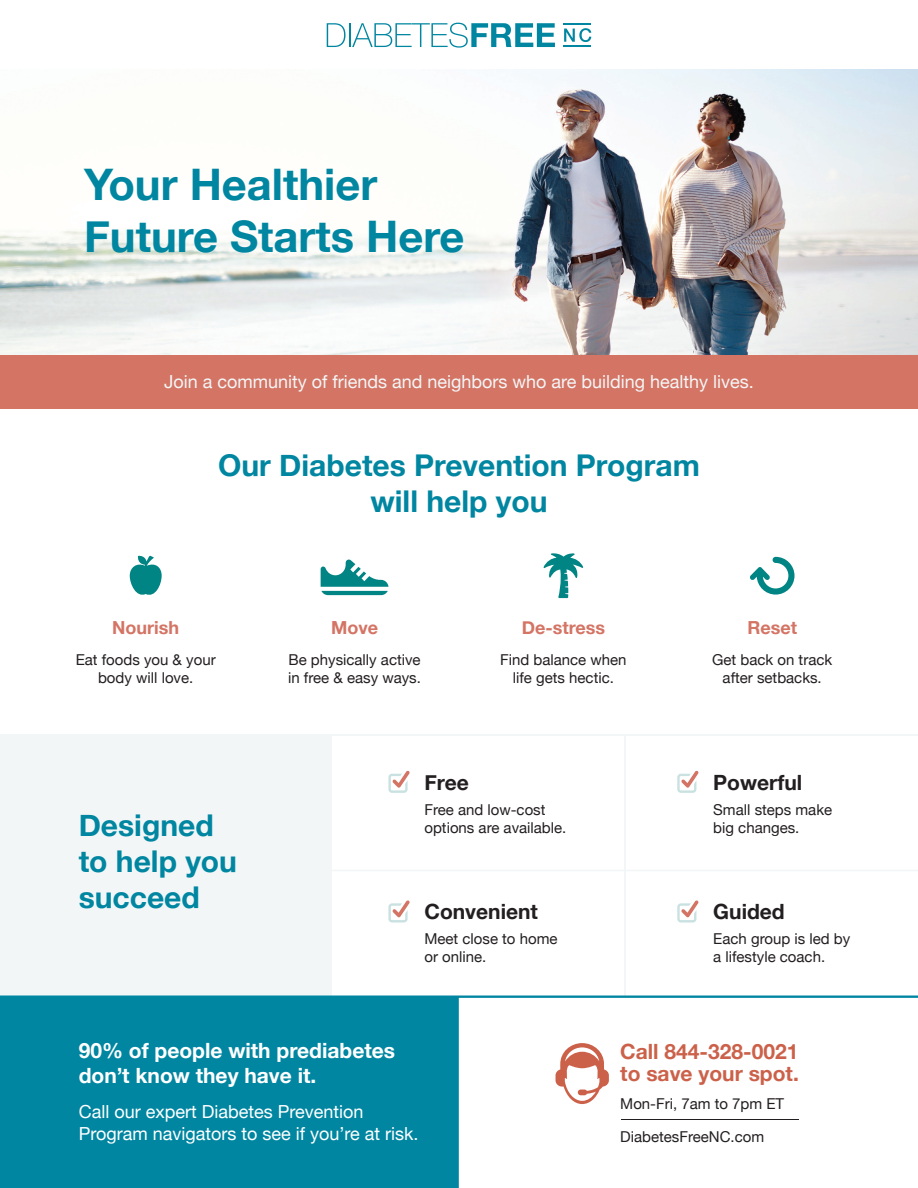
<style>
.page{position:relative;width:918px;height:1188px;background:#fff}
.page>*{position:absolute;margin:0;border:0;box-sizing:border-box;transform-origin:0 0}
.t1{font:700 43.5px/52.2px "Helvetica Neue";color:#0086a1}
.t2{font:700 30px/36px "Helvetica Neue";color:#0086a1}
.t3{font:700 21px/25.2px "Helvetica Neue";color:#fff}
.t4{font:700 21px/22.2px "Helvetica Neue";color:#cc614a}
.t5{font:700 21px "Helvetica Neue";color:#231f20}
.t6{font:18px/21.6px "Helvetica Neue";color:#fff}
.t7{font:18px "Helvetica Neue";color:#f3f6f7}
.t8{font:700 18px "Helvetica Neue";color:#d47464}
.t9{font:15px/18px "Helvetica Neue";color:#231f20}
</style>
<div class="page">
<svg style="left:327px;top:23px;width:228px;height:25px"></svg>
<hr style="left:564px;top:23px;width:27px;height:2px;background:#0086a1">
<svg style="left:564px;top:28px;width:27px;height:19px"></svg>
<img style="left:0;top:70px;width:918px;height:285px">
<hr style="left:331px;top:734px;width:587px;height:2px;background:#f3f6f7">
<hr style="left:331px;top:870px;width:587px;height:1px;background:#f3f6f7">
<hr style="left:624px;top:736px;width:2px;height:260px;background:#f3f6f7">
<div style="left:0;top:734px;width:331px;height:263px;background:#f3f6f7"></div>
<svg style="left:388px;top:771px;width:22px;height:22px"></svg>
<svg style="left:388px;top:900px;width:22px;height:23px"></svg>
<svg style="left:677px;top:771px;width:22px;height:22px"></svg>
<svg style="left:677px;top:900px;width:22px;height:23px"></svg>
<svg style="left:543px;top:553px;width:40px;height:45px"></svg>
<svg style="left:750px;top:557px;width:45px;height:38px"></svg>
<svg style="left:130px;top:556px;width:32px;height:39px"></svg>
<svg style="left:321px;top:560px;width:67px;height:35px"></svg>
<div style="left:0;top:355px;width:918px;height:54px;background:#d47464"></div>
<svg style="left:0;top:996px;width:918px;height:192px;fill:#0086a1"></svg>
<h1 class="t1" style="left:84px;top:160px;width:382px">Your Healthier<br>Future Starts Here</h1>
<p class="t7" style="left:164px;top:369px;width:591px">Join a community of friends and neighbors who are building healthy lives.</p>
<h2 class="t2" style="left:218px;top:448px;width:483px;text-align:center">Our Diabetes Prevention Program will help you</h2>
<p class="t8" style="left:112px;top:613px;width:68px">Nourish</p>
<p class="t9" style="left:76px;top:652px;width:142px;text-align:center">Eat foods you &amp; your body will love.</p>
<h2 class="t2" style="left:79px;top:808px;width:160px">Designed to help you succeed</h2>
<p class="t8" style="left:331px;top:613px;width:49px">Move</p>
<p class="t9" style="left:288px;top:652px;width:134px">Be physically active in free &amp; easy ways.</p>
<p class="t8" style="left:522px;top:613px;width:85px">De-stress</p>
<p class="t9" style="left:500px;top:652px;width:128px;text-align:center">Find balance when life gets hectic.</p>
<h3 class="t5" style="left:424px;top:766px;width:46px">Free</h3>
<p class="t9" style="left:424px;top:801px;width:143px">Free and low-cost options are available.</p>
<h3 class="t5" style="left:424px;top:895px;width:115px">Convenient</h3>
<p class="t9" style="left:424px;top:931px;width:135px">Meet close to home or online.</p>
<p class="t8" style="left:747px;top:613px;width:51px">Reset</p>
<p class="t9" style="left:712px;top:652px;width:122px;text-align:center">Get back on track after setbacks.</p>
<h3 class="t5" style="left:713px;top:766px;width:91px">Powerful</h3>
<p class="t9" style="left:713px;top:801px;width:120px">Small steps make big changes.</p>
<h3 class="t5" style="left:713px;top:895px;width:73px">Guided</h3>
<p class="t9" style="left:713px;top:931px;width:138px">Each group is led by a lifestyle coach.</p>
<h3 class="t3" style="left:79px;top:1039px;width:318px">90% of people with prediabetes don’t know they have it.</h3>
<p class="t6" style="left:79px;top:1102px;width:341px">Call our expert Diabetes Prevention<br>Program navigators to see if you’re at risk.</p>
<h3 class="t4" style="left:620px;top:1041px;width:180px">Call 844-328-0021 to save your spot.</h3>
<p class="t9" style="left:620px;top:1095px;width:165px">Mon-Fri, 7am to 7pm ET</p>
<p class="t9" style="left:620px;top:1128px;width:145px">DiabetesFreeNC.com</p>
</div>
